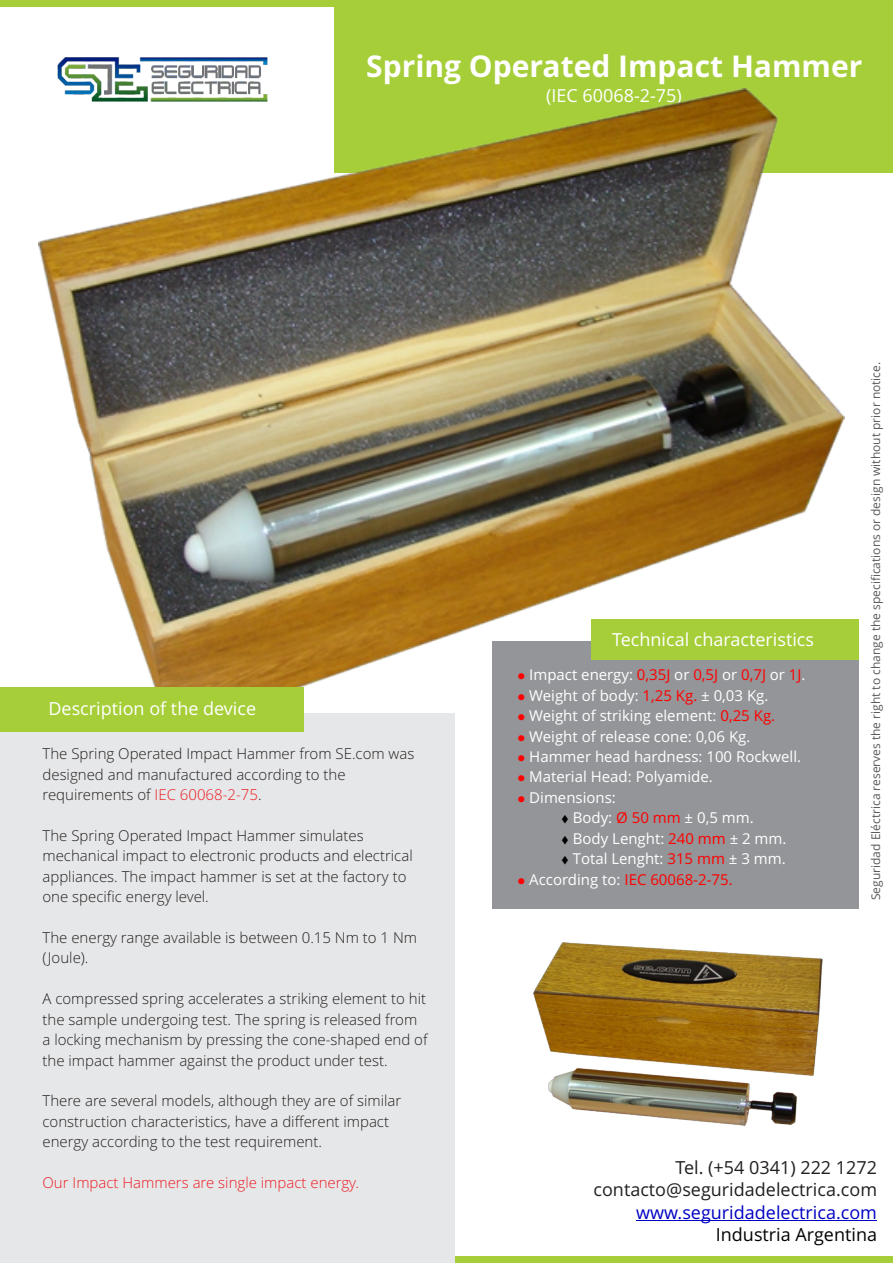
<style>
.page{position:relative;width:893px;height:1263px;background:#fff}
.page>*{position:absolute;margin:0;border:0;box-sizing:border-box;transform-origin:0 0}
.t1{font:700 30px "Open Sans";color:#fff}
.t2{font:18px "Open Sans";color:#fff}
.t3{font:18px/22px "Open Sans";color:#231f20;text-align:right}
.t4{font:18px "Open Sans";color:#0000c4}
.t5{font:18px "Open Sans";color:#020203}
.t6{font:300 15px/20.4px "Open Sans";color:#231f20}
.t7{font:15px "Open Sans";color:#fff}
.t8{font:300 15px "Open Sans";color:#ed1c24}
.t9{font:15px "Open Sans";color:#f00}
.t10{font:12px "Open Sans";color:#58595b}
.s1{color:#ed1c24}
.s2{color:#f00}
.s3{color:#000}
.s4{color:#fff}
</style>
<div class="page">
<div style="left:334px;top:0;width:559px;height:172px;background:#a6ce39"></div>
<div style="left:454px;top:1257px;width:439px;height:6px;background:#a6ce39"></div>
<div style="left:0;top:0;width:334px;height:6px;background:#a6ce39"></div>
<div style="left:0;top:714px;width:455px;height:549px;background:#e6e7e8"></div>
<div style="left:492px;top:642px;width:367px;height:267px;background:#939598"></div>
<div style="left:592px;top:619px;width:267px;height:40px;background:#a6ce39"></div>
<img style="left:533px;top:942px;width:290px;height:183px">
<img style="left:39px;top:88px;width:805px;height:626px">
<div style="left:0;top:687px;width:304px;height:45px;background:#a6ce39"></div>
<hr style="left:636px;top:1220px;width:241px;height:1px;background:#0000c4">
<img style="left:45px;top:57px;width:235px;height:62px">
<h1 class="t1" style="left:366px;top:54px;width:498px">Spring Operated Impact Hammer</h1>
<p class="t2" style="left:546px;top:88px;width:137px">(IEC 60068-2-75)</p>
<p class="t2" style="left:49px;top:701px;width:209px">Description of the device</p>
<p class="t6" style="left:43px;top:745px;width:373px">The Spring Operated Impact Hammer from SE.com was designed and manufactured according to the requirements of <span class="s1">IEC 60068-2-75</span>.</p>
<p class="t6" style="left:43px;top:827px;width:372px">The Spring Operated Impact Hammer simulates mechanical impact to electronic products and electrical appliances. The impact hammer is set at the factory to one specific energy level.</p>
<p class="t6" style="left:43px;top:929px;width:376px">The energy range available is between 0.15 Nm to 1 Nm (Joule).</p>
<p class="t6" style="left:43px;top:990px;width:387px">A compressed spring accelerates a striking element to hit the sample undergoing test. The spring is released from a locking mechanism by pressing the cone-shaped end of the impact hammer against the product under test.</p>
<p class="t6" style="left:43px;top:1092px;width:360px">There are several models, although they are of similar construction characteristics, have a different impact energy according to the test requirement.</p>
<p class="t2" style="left:612px;top:632px;width:204px">Technical characteristics</p>
<p class="t7" style="left:517px;top:669px;width:290px"><span class="s2">●</span> Impact energy: <span class="s2">0,35J</span> or <span class="s2">0,5J</span> or <span class="s2">0,7J</span> or <span class="s2">1J</span>.</p>
<p class="t7" style="left:517px;top:689px;width:252px"><span class="s2">●</span> Weight of body: <span class="s2">1,25 Kg.</span> ± 0,03 Kg.</p>
<p class="t7" style="left:517px;top:710px;width:259px"><span class="s2">●</span> Weight of striking element: <span class="s2">0,25 Kg.</span></p>
<p class="t7" style="left:517px;top:730px;width:234px"><span class="s2">●</span> Weight of release cone: 0,06 Kg.</p>
<p class="t7" style="left:517px;top:750px;width:285px"><span class="s2">●</span> Hammer head hardness: 100 Rockwell.</p>
<p class="t7" style="left:517px;top:771px;width:197px"><span class="s2">●</span> Material Head: Polyamide.</p>
<p class="t7" style="left:517px;top:791px;width:100px"><span class="s2">●</span> Dimensions:</p>
<p class="t7" style="left:561px;top:812px;width:194px"><span class="s3">▼</span> Body: <span class="s2">Ø 50 mm</span> ± 0,5 mm.</p>
<p class="t7" style="left:561px;top:832px;width:227px"><span class="s3">▼</span> Body Lenght: <span class="s2">240 mm</span> ± 2 mm.</p>
<p class="t7" style="left:561px;top:853px;width:226px"><span class="s3">▼</span> Total Lenght: <span class="s2">315 mm</span> ± 3 mm.</p>
<p class="t9" style="left:517px;top:873px;width:217px">● <span class="s4">According to:</span> IEC 60068-2-75.</p>
<p class="t10" style="left:871px;top:900px;width:540px;rotate:-90deg">Seguridad Eléctrica reserves the right to change the specifications or design without prior notice.</p>
<p class="t8" style="left:43px;top:1177px;width:318px">Our Impact Hammers are single impact energy.</p>
<p class="t3" style="left:593px;top:1159px;width:285px">Tel. (+54 0341) 222 1272 contacto@seguridadelectrica.com</p>
<p class="t4" style="left:636px;top:1205px;width:242px">www.seguridadelectrica.com</p>
<p class="t5" style="left:716px;top:1227px;width:163px">Industria Argentina</p>
</div>
